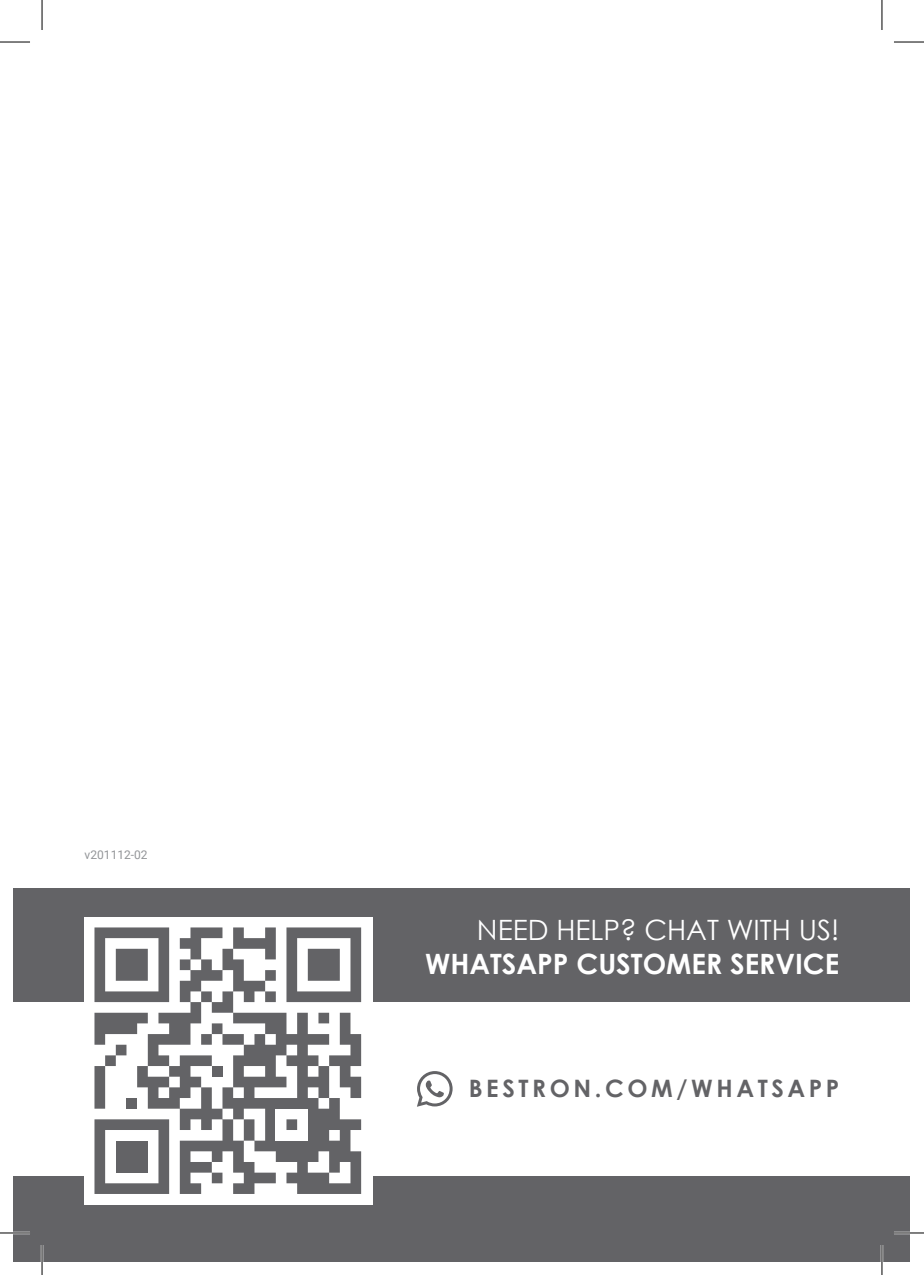
<style>
.page{position:relative;width:924px;height:1275px;background:#fff}
.page>*{position:absolute;margin:0;border:0;box-sizing:border-box;transform-origin:0 0}
.t1{font:700 28px "Century Gothic";color:#fff}
.t2{font:28px "Century Gothic";color:#fff}
.t3{font:700 24px "Century Gothic";letter-spacing:.15em;color:#636366}
.t4{font:12px "Roboto";color:#939598}
</style>
<div class="page">
<div style="left:14px;top:1176px;width:895px;height:85px;background:#636366"></div>
<div style="left:14px;top:888px;width:895px;height:114px;background:#636366"></div>
<svg style="left:417px;top:1071px;width:35px;height:35px"></svg>
<div style="left:85px;top:916px;width:287px;height:288px;background:#fff"></div>
<svg style="left:94px;top:927px;width:267px;height:267px;fill:#636366"></svg>
<svg style="left:94px;top:938px;width:256px;height:256px"></svg>
<hr style="left:0;top:1231px;width:30px;height:3px;background:#fff">
<hr style="left:893px;top:1231px;width:30px;height:3px;background:#fff">
<hr style="left:41px;top:1245px;width:2px;height:30px;background:#fff">
<hr style="left:880px;top:1245px;width:2px;height:30px;background:#fff">
<hr style="left:0;top:42px;width:30px;height:1px;background:#000">
<hr style="left:893px;top:42px;width:30px;height:1px;background:#000">
<hr style="left:0;top:1232px;width:30px;height:1px;background:#000">
<hr style="left:893px;top:1232px;width:30px;height:1px;background:#000">
<hr style="left:42px;top:0;width:1px;height:30px;background:#000">
<hr style="left:42px;top:1245px;width:1px;height:30px;background:#000">
<hr style="left:881px;top:0;width:1px;height:30px;background:#000">
<hr style="left:881px;top:1245px;width:1px;height:30px;background:#000">
<p class="t4" style="left:85px;top:846px;width:65px">v201112-02</p>
<p class="t2" style="left:476px;top:910px;width:364px">NEED HELP? CHAT WITH US!</p>
<p class="t1" style="left:425px;top:942px;width:415px">WHATSAPP CUSTOMER SERVICE</p>
<p class="t3" style="left:468px;top:1070px;width:372px">BESTRON.COM/WHATSAPP</p>
</div>
